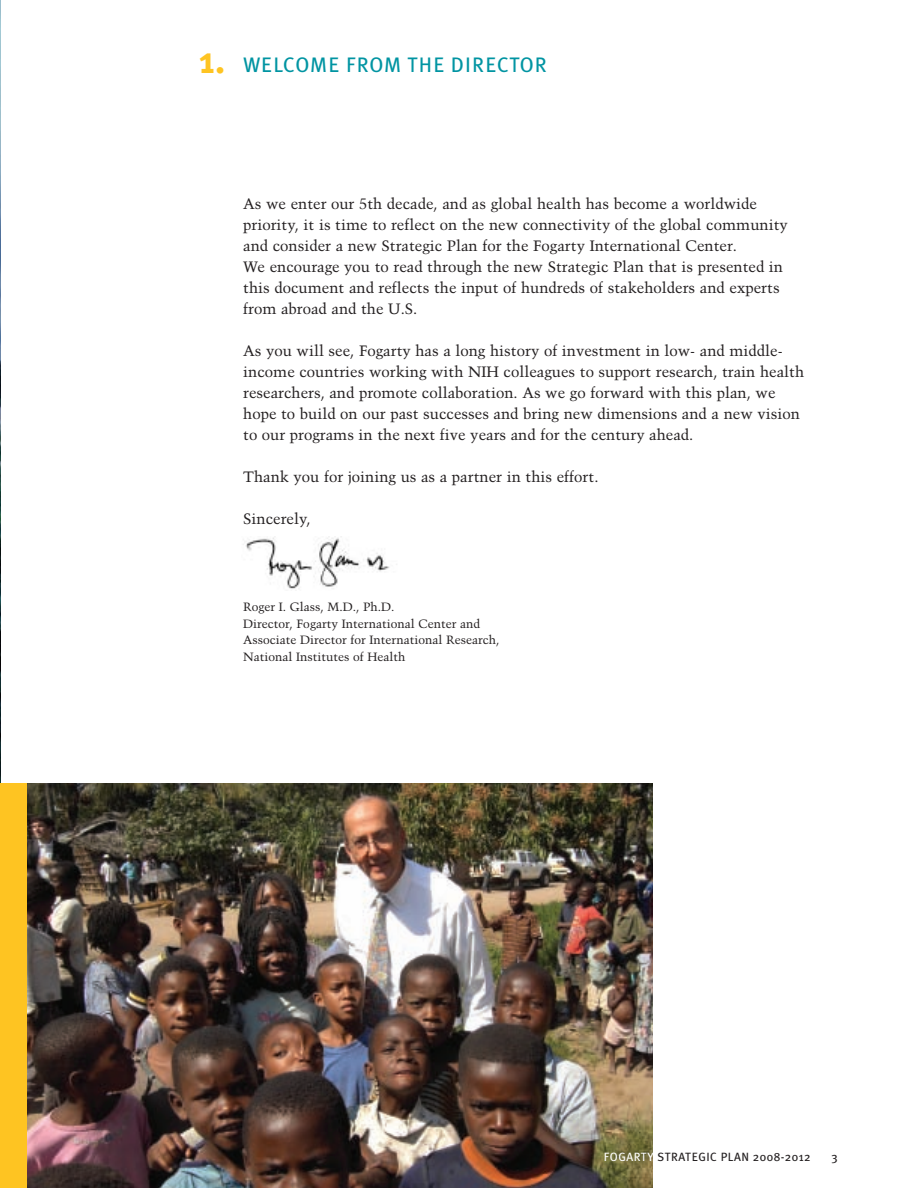
<style>
.page{position:relative;width:918px;height:1188px;background:#fff}
.page>*{position:absolute;margin:0;border:0;box-sizing:border-box;transform-origin:0 0}
.t1{font:21px "Meta Plus";letter-spacing:.04em;color:#0094a2}
.t2{font:15px/21px "Trump Mediaeval";color:#231f20}
.t3{font:12px/16.5px "Trump Mediaeval";color:#231f20}
.t4{font:12px "Meta Plus";letter-spacing:.035em;color:#231f20}
.s1{font-weight:700;font-size:37.5px;color:#fec422}
.s2{color:#fff}
</style>
<div class="page">
<img style="left:0;top:0;width:1px;height:783px">
<img style="left:27px;top:783px;width:626px;height:405px">
<div style="left:0;top:783px;width:27px;height:405px;background:#fec422"></div>
<img style="left:243px;top:537px;width:154px;height:52px">
<h3 class="t1" style="left:200px;top:53px;width:349px"><span class="s1">1.</span> WELCOME FROM THE DIRECTOR</h3>
<p class="t2" style="left:243px;top:194px;width:546px">As we enter our 5th decade, and as global health has become a worldwide priority, it is time to reflect on the new connectivity of the global community and consider a new Strategic Plan for the Fogarty International Center.<br>We encourage you to read through the new Strategic Plan that is presented in this document and reflects the input of hundreds of stakeholders and experts from abroad and the U.S.</p>
<p class="t2" style="left:243px;top:341px;width:563px">As you will see, Fogarty has a long history of investment in low- and middle&shy;income countries working with NIH colleagues to support research, train health researchers, and promote collaboration. As we go forward with this plan, we hope to build on our past successes and bring new dimensions and a new vision to our programs in the next five years and for the century ahead.</p>
<p class="t2" style="left:243px;top:467px;width:357px">Thank you for joining us as a partner in this effort.</p>
<p class="t2" style="left:243px;top:509px;width:69px">Sincerely,</p>
<p class="t3" style="left:243px;top:599px;width:258px">Roger I. Glass, M.D., Ph.D.<br>Director, Fogarty International Center and Associate Director for International Research, National Institutes of Health</p>
<p class="t4" style="left:604px;top:1150px;width:208px"><span class="s2">FOGARTY</span> STRATEGIC PLAN 2008-2012</p>
<p class="t4" style="left:831px;top:1150px;width:8px">3</p>
</div>
